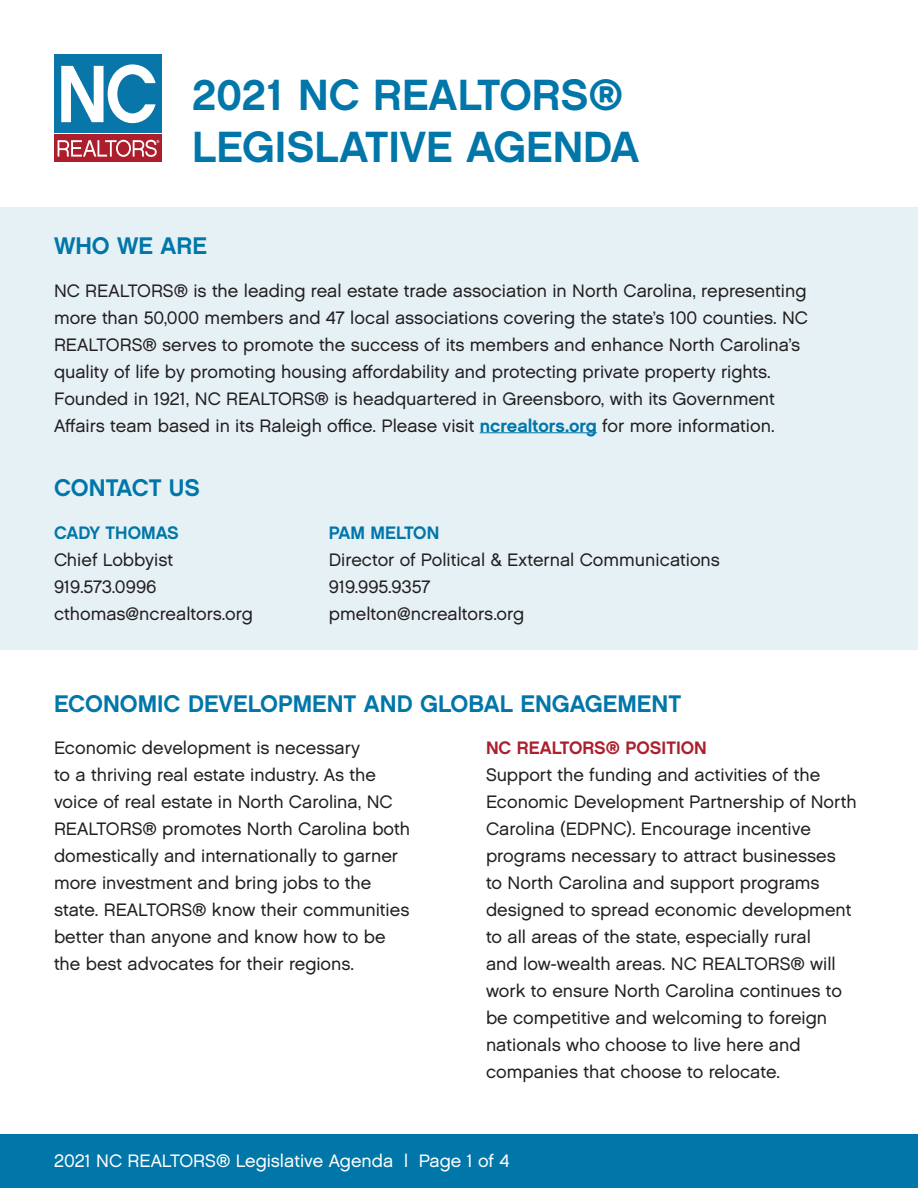
<style>
.page{position:relative;width:918px;height:1188px;background:#fff}
.page>*{position:absolute;margin:0;border:0;box-sizing:border-box;transform-origin:0 0}
.t1{font:43.65px "Chalet New York Nineteen Sixty";color:#0076a9}
.Subtitle{font:24px "Chalet New York Nineteen Sixty";color:#0076a9}
.Body_Text{font:18px/27px "Chalet London Nineteen Sixty";color:#231f20}
.t2{font:18px "Chalet London Nineteen Sixty";color:#fff}
.NCR_Position{font:18px "Chalet New York Nineteen Sixty";color:#ac1f2d}
.s1{font-family:"Chalet New York Nineteen Sixty";color:#0076a9}
</style>
<div class="page">
<div style="left:0;top:1134px;width:918px;height:54px;background:#0076a9"></div>
<div style="left:0;top:207px;width:918px;height:443px;background:#e6f1f6"></div>
<hr style="left:480px;top:433px;width:117px;height:1px;background:#0076a9">
<div style="left:54px;top:54px;width:108px;height:78px;background:#0976a9"></div>
<div style="left:54px;top:135px;width:108px;height:27px;background:#ac1e2c"></div>
<svg style="left:61px;top:64px;width:95px;height:59px"></svg>
<svg style="left:58px;top:140px;width:101px;height:17px"></svg>
<p class="t1" style="left:192px;top:68px;width:432px">2021 NC REALTORS®</p>
<p class="t1" style="left:192px;top:121px;width:449px">LEGISLATIVE AGENDA</p>
<p class="Subtitle" style="left:54px;top:231px;width:154px">WHO WE ARE</p>
<p class="Body_Text" style="left:54px;top:277px;width:756px">NC REALTORS® is the leading real estate trade association in North Carolina, representing more than 50,000 members and 47 local associations covering the state’s 100 counties. NC REALTORS® serves to promote the success of its members and enhance North Carolina’s quality of life by promoting housing affordability and protecting private property rights.<br>Founded in 1921, NC REALTORS® is headquartered in Greensboro, with its Government Affairs team based in its Raleigh office. Please visit <span class="s1">ncrealtors.org</span> for more information.</p>
<p class="Subtitle" style="left:54px;top:473px;width:148px">CONTACT US</p>
<p class="Body_Text" style="left:54px;top:519px;width:126px"><span class="s1">CADY THOMAS<br></span>Chief Lobbyist</p>
<p class="Body_Text" style="left:54px;top:573px;width:104px">919.573.0996</p>
<p class="Body_Text" style="left:54px;top:600px;width:200px">cthomas@ncrealtors.org</p>
<p class="Body_Text" style="left:329px;top:519px;width:393px"><span class="s1">PAM MELTON<br></span>Director of Political &amp; External Communications</p>
<p class="Body_Text" style="left:329px;top:573px;width:103px">919.995.9357</p>
<p class="Body_Text" style="left:329px;top:600px;width:197px">pmelton@ncrealtors.org</p>
<p class="Subtitle" style="left:54px;top:689px;width:629px">ECONOMIC DEVELOPMENT AND GLOBAL ENGAGEMENT</p>
<p class="Body_Text" style="left:54px;top:734px;width:358px">Economic development is necessary<br>to a thriving real estate industry. As the voice of real estate in North Carolina, NC REALTORS® promotes North Carolina both domestically and internationally to garner more investment and bring jobs to the state. REALTORS® know their communities better than anyone and know how to be the best advocates for their regions.</p>
<p class="NCR_Position" style="left:486px;top:737px;width:222px">NC REALTORS® POSITION</p>
<p class="Body_Text" style="left:486px;top:761px;width:372px">Support the funding and activities of the Economic Development Partnership of North Carolina (EDPNC). Encourage incentive programs necessary to attract businesses<br>to North Carolina and support programs designed to spread economic development to all areas of the state, especially rural<br>and low-wealth areas. NC REALTORS® will work to ensure North Carolina continues to be competitive and welcoming to foreign nationals who choose to live here and companies that choose to relocate.</p>
<p class="t2" style="left:54px;top:1150px;width:457px">2021 NC REALTORS® Legislative Agenda | Page 1 of 4</p>
</div>
